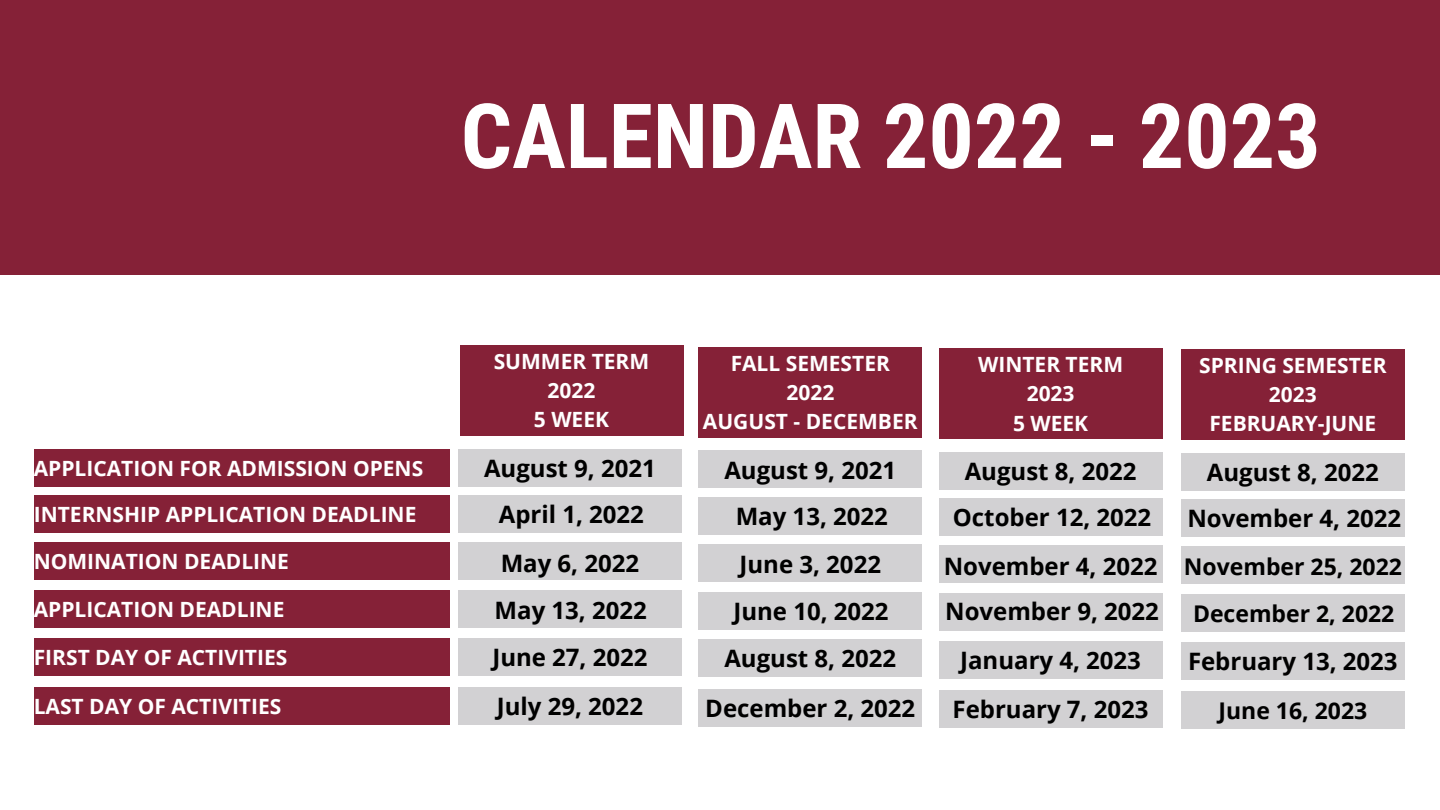
<style>
.page{position:relative;width:1440px;height:810px;background:#fff}
.page>*{position:absolute;margin:0;border:0;box-sizing:border-box;transform-origin:0 0}
.t1{font:700 90px "Roboto Condensed";color:#fff}
.t2{font:700 24px "Open Sans";color:#000}
.t3{font:700 23px "Open Sans";color:#000}
.t4{font:700 21px "Open Sans";color:#fff}
</style>
<div class="page">
<div style="left:0;top:0;width:1440px;height:274px;background:#852137"></div>
<div style="left:460px;top:345px;width:223px;height:91px;background:#852137"></div>
<div style="left:34px;top:449px;width:415px;height:38px;background:#852137"></div>
<div style="left:34px;top:495px;width:415px;height:38px;background:#852137"></div>
<div style="left:34px;top:542px;width:415px;height:38px;background:#852137"></div>
<div style="left:34px;top:590px;width:415px;height:38px;background:#852137"></div>
<div style="left:34px;top:638px;width:415px;height:37px;background:#852137"></div>
<div style="left:34px;top:687px;width:415px;height:38px;background:#852137"></div>
<div style="left:939px;top:348px;width:223px;height:91px;background:#852137"></div>
<div style="left:1181px;top:349px;width:224px;height:91px;background:#852137"></div>
<div style="left:699px;top:347px;width:223px;height:90px;background:#852137"></div>
<div style="left:939px;top:452px;width:223px;height:38px;background:#d2d1d3"></div>
<div style="left:939px;top:499px;width:223px;height:37px;background:#d2d1d3"></div>
<div style="left:939px;top:545px;width:223px;height:38px;background:#d2d1d3"></div>
<div style="left:939px;top:593px;width:223px;height:38px;background:#d2d1d3"></div>
<div style="left:939px;top:641px;width:223px;height:38px;background:#d2d1d3"></div>
<div style="left:939px;top:691px;width:223px;height:37px;background:#d2d1d3"></div>
<div style="left:1181px;top:453px;width:224px;height:37px;background:#d2d1d3"></div>
<div style="left:1181px;top:499px;width:224px;height:38px;background:#d2d1d3"></div>
<div style="left:1181px;top:546px;width:224px;height:38px;background:#d2d1d3"></div>
<div style="left:1181px;top:594px;width:224px;height:38px;background:#d2d1d3"></div>
<div style="left:1181px;top:642px;width:224px;height:37px;background:#d2d1d3"></div>
<div style="left:1181px;top:691px;width:224px;height:38px;background:#d2d1d3"></div>
<div style="left:699px;top:451px;width:223px;height:37px;background:#d2d1d3"></div>
<div style="left:699px;top:497px;width:223px;height:38px;background:#d2d1d3"></div>
<div style="left:699px;top:544px;width:223px;height:37px;background:#d2d1d3"></div>
<div style="left:699px;top:592px;width:223px;height:37px;background:#d2d1d3"></div>
<div style="left:699px;top:640px;width:223px;height:37px;background:#d2d1d3"></div>
<div style="left:699px;top:689px;width:223px;height:38px;background:#d2d1d3"></div>
<div style="left:458px;top:449px;width:224px;height:38px;background:#d2d1d3"></div>
<div style="left:458px;top:495px;width:224px;height:38px;background:#d2d1d3"></div>
<div style="left:458px;top:542px;width:224px;height:38px;background:#d2d1d3"></div>
<div style="left:458px;top:590px;width:224px;height:38px;background:#d2d1d3"></div>
<div style="left:458px;top:638px;width:224px;height:37px;background:#d2d1d3"></div>
<div style="left:458px;top:687px;width:224px;height:38px;background:#d2d1d3"></div>
<p class="t1" style="left:461px;top:85px;width:861px">CALENDAR 2022 - 2023</p>
<p class="t4" style="left:34px;top:453px;width:391px">APPLICATION FOR ADMISSION OPENS</p>
<p class="t4" style="left:34px;top:500px;width:384px">INTERNSHIP APPLICATION DEADLINE</p>
<p class="t4" style="left:34px;top:547px;width:257px">NOMINATION DEADLINE</p>
<p class="t4" style="left:34px;top:595px;width:252px">APPLICATION DEADLINE</p>
<p class="t4" style="left:34px;top:642px;width:255px">FIRST DAY OF ACTIVITIES</p>
<p class="t4" style="left:34px;top:692px;width:249px">LAST DAY OF ACTIVITIES</p>
<p class="t4" style="left:494px;top:347px;width:157px">SUMMER TERM</p>
<p class="t4" style="left:548px;top:376px;width:49px">2022</p>
<p class="t4" style="left:534px;top:405px;width:77px">5 WEEK</p>
<p class="t2" style="left:484px;top:451px;width:173px">August 9, 2021</p>
<p class="t2" style="left:499px;top:498px;width:147px">April 1, 2022</p>
<p class="t2" style="left:501px;top:546px;width:140px">May 6, 2022</p>
<p class="t2" style="left:495px;top:593px;width:154px">May 13, 2022</p>
<p class="t2" style="left:492px;top:640px;width:157px">June 27, 2022</p>
<p class="t2" style="left:497px;top:690px;width:148px">July 29, 2022</p>
<p class="t4" style="left:731px;top:348px;width:161px">FALL SEMESTER</p>
<p class="t4" style="left:786px;top:377px;width:49px">2022</p>
<p class="t4" style="left:703px;top:407px;width:216px">AUGUST - DECEMBER</p>
<p class="t2" style="left:724px;top:453px;width:173px">August 9, 2021</p>
<p class="t2" style="left:736px;top:499px;width:154px">May 13, 2022</p>
<p class="t2" style="left:740px;top:548px;width:143px">June 3, 2022</p>
<p class="t2" style="left:734px;top:595px;width:157px">June 10, 2022</p>
<p class="t2" style="left:724px;top:642px;width:173px">August 8, 2022</p>
<p class="t2" style="left:705px;top:691px;width:211px">December 2, 2022</p>
<p class="t4" style="left:978px;top:350px;width:147px">WINTER TERM</p>
<p class="t4" style="left:1027px;top:379px;width:49px">2023</p>
<p class="t4" style="left:1013px;top:408px;width:77px">5 WEEK</p>
<p class="t2" style="left:965px;top:454px;width:173px">August 8, 2022</p>
<p class="t2" style="left:953px;top:501px;width:200px">October 12, 2022</p>
<p class="t2" style="left:944px;top:549px;width:215px">November 4, 2022</p>
<p class="t2" style="left:945px;top:594px;width:215px">November 9, 2022</p>
<p class="t2" style="left:960px;top:643px;width:182px">January 4, 2023</p>
<p class="t2" style="left:953px;top:693px;width:197px">February 7, 2023</p>
<p class="t4" style="left:1199px;top:350px;width:189px">SPRING SEMESTER</p>
<p class="t4" style="left:1269px;top:380px;width:49px">2023</p>
<p class="t4" style="left:1209px;top:409px;width:168px">FEBRUARY-JUNE</p>
<p class="t2" style="left:1207px;top:455px;width:173px">August 8, 2022</p>
<p class="t2" style="left:1187px;top:501px;width:215px">November 4, 2022</p>
<p class="t3" style="left:1184px;top:550px;width:220px">November 25, 2022</p>
<p class="t3" style="left:1193px;top:597px;width:203px">December 2, 2022</p>
<p class="t2" style="left:1188px;top:644px;width:211px">February 13, 2023</p>
<p class="t3" style="left:1219px;top:694px;width:150px">June 16, 2023</p>
</div>
